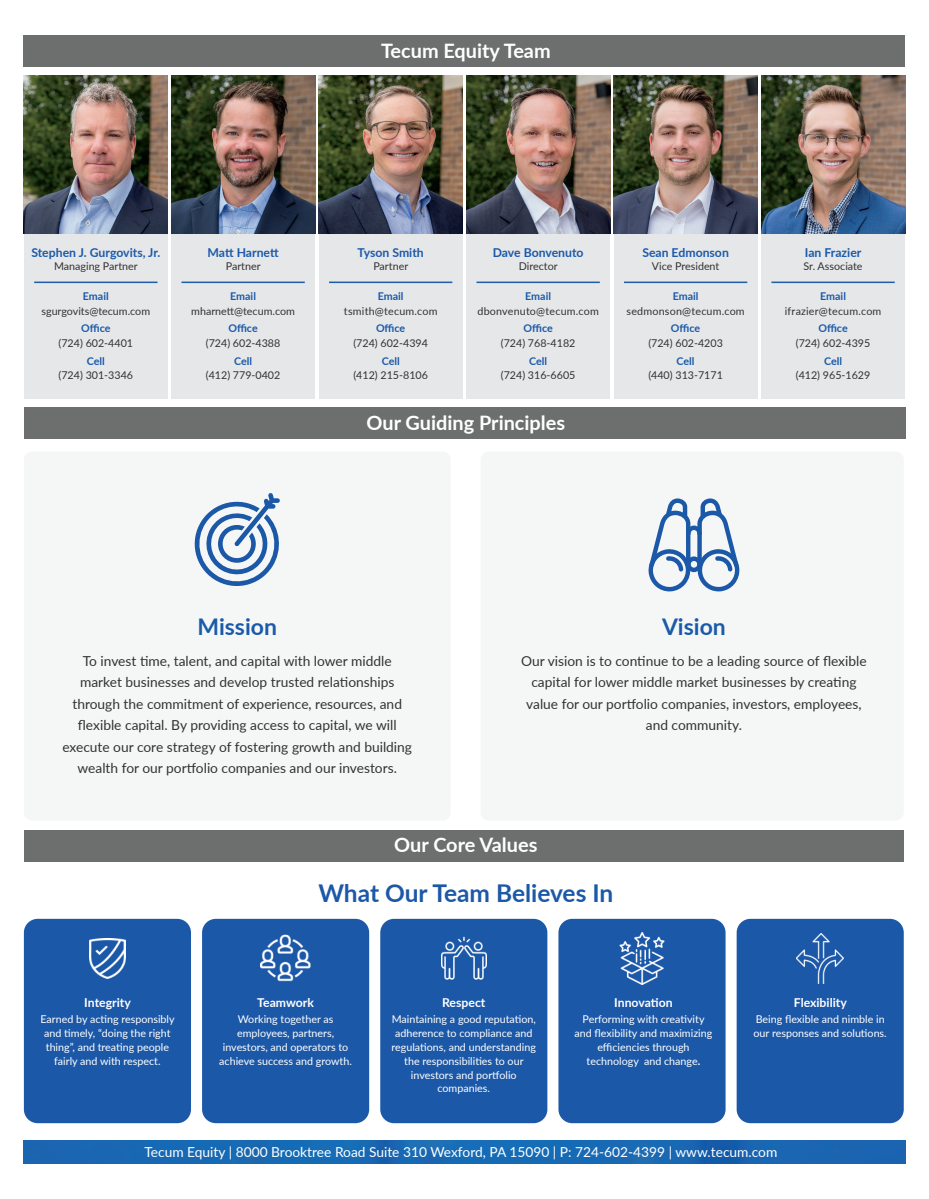
<style>
.page{position:relative;width:929px;height:1199px;background:#fff}
.page>*{position:absolute;margin:0;border:0;box-sizing:border-box;transform-origin:0 0}
.t1{font:700 24.45px "Lato";letter-spacing:-.005em;color:#1c58a8}
.t2{font:700 22.95px "Lato";color:#1b5aa9}
.t3{font:700 19.95px "Lato";color:#fff}
.t4{font:13.8px/21.5px "Lato";color:#333233;text-align:center}
.t5{font:13.8px "Lato";color:#fff}
.t6{font:700 12.3px "Lato";color:#1b5aa9}
.t7{font:700 12.3px "Lato";color:#fff}
.t8{font:10.65px/13.8px "Lato";color:#fff;text-align:center}
.t9{font:10.65px "Lato";color:#333233}
.t10{font:700 10.65px "Lato";color:#1b5aa9}
.t11{font:10.65px "Lato";letter-spacing:.02em;color:#333233}
.s1{font-weight:700}
</style>
<div class="page">
<div style="left:24px;top:36px;width:881px;height:31px;background:#6d6f6e"></div>
<div style="left:24px;top:407px;width:881px;height:32px;background:#6d6f6e"></div>
<div style="left:24px;top:830px;width:880px;height:31px;background:#6d6f6e"></div>
<div style="left:24px;top:1140px;width:881px;height:23px;background:#1968b3"></div>
<div style="left:480px;top:451px;width:424px;height:370px;background:#f5f7f7;border-radius:8px"></div>
<div style="left:24px;top:451px;width:427px;height:370px;background:#f5f7f7;border-radius:8px"></div>
<svg style="left:194px;top:493px;width:86px;height:93px"></svg>
<svg style="left:648px;top:498px;width:92px;height:93px"></svg>
<div style="left:24px;top:919px;width:167px;height:204px;background:#1c58a8;border-radius:14px"></div>
<img style="left:90px;top:938px;width:35px;height:41px">
<div style="left:202px;top:919px;width:167px;height:204px;background:#1c58a8;border-radius:14px"></div>
<img style="left:261px;top:934px;width:49px;height:48px">
<div style="left:558px;top:919px;width:167px;height:204px;background:#1c58a8;border-radius:14px"></div>
<img style="left:619px;top:932px;width:46px;height:52px">
<div style="left:736px;top:919px;width:168px;height:204px;background:#1c58a8;border-radius:14px"></div>
<img style="left:796px;top:934px;width:48px;height:49px">
<div style="left:380px;top:919px;width:167px;height:204px;background:#1c58a8;border-radius:14px"></div>
<img style="left:441px;top:936px;width:46px;height:44px">
<div style="left:466px;top:76px;width:144px;height:322px;background:#e6e7e9"></div>
<img style="left:466px;top:76px;width:144px;height:157px">
<hr style="left:476px;top:282px;width:124px;height:1px;background:#205eac">
<div style="left:761px;top:76px;width:144px;height:322px;background:#e6e7e9"></div>
<img style="left:761px;top:76px;width:144px;height:157px">
<hr style="left:771px;top:282px;width:124px;height:1px;background:#205eac">
<div style="left:171px;top:76px;width:144px;height:322px;background:#e6e7e9"></div>
<img style="left:171px;top:76px;width:144px;height:157px">
<hr style="left:181px;top:282px;width:124px;height:1px;background:#205eac">
<div style="left:319px;top:76px;width:143px;height:322px;background:#e6e7e9"></div>
<img style="left:319px;top:76px;width:144px;height:157px">
<hr style="left:329px;top:282px;width:123px;height:1px;background:#205eac">
<div style="left:614px;top:76px;width:144px;height:322px;background:#e6e7e9"></div>
<img style="left:613px;top:76px;width:145px;height:157px">
<hr style="left:624px;top:282px;width:123px;height:1px;background:#205eac">
<div style="left:24px;top:76px;width:144px;height:322px;background:#e6e7e9"></div>
<img style="left:24px;top:76px;width:144px;height:157px">
<hr style="left:34px;top:282px;width:123px;height:1px;background:#205eac">
<h3 class="t3" style="left:381px;top:36px;width:171px">Tecum Equity Team</h3>
<p class="t6" style="left:31px;top:243px;width:130px">Stephen J. Gurgovits, Jr.</p>
<p class="t9" style="left:54px;top:258px;width:85px">Managing Partner</p>
<p class="t10" style="left:83px;top:288px;width:27px">Email</p>
<p class="t9" style="left:42px;top:303px;width:110px">sgurgovits@tecum.com</p>
<p class="t10" style="left:81px;top:321px;width:31px">Office</p>
<p class="t9" style="left:59px;top:335px;width:76px">(724) 602-4401</p>
<p class="t10" style="left:87px;top:353px;width:20px">Cell</p>
<p class="t9" style="left:59px;top:368px;width:76px">(724) 301-3346</p>
<p class="t6" style="left:208px;top:243px;width:73px">Matt Harnett</p>
<p class="t9" style="left:226px;top:258px;width:36px">Partner</p>
<p class="t10" style="left:230px;top:288px;width:27px">Email</p>
<p class="t9" style="left:191px;top:303px;width:105px">mharnett@tecum.com</p>
<p class="t10" style="left:228px;top:321px;width:31px">Office</p>
<p class="t9" style="left:206px;top:335px;width:76px">(724) 602-4388</p>
<p class="t10" style="left:234px;top:353px;width:20px">Cell</p>
<p class="t9" style="left:206px;top:368px;width:76px">(412) 779-0402</p>
<p class="t6" style="left:357px;top:243px;width:68px">Tyson Smith</p>
<p class="t9" style="left:373px;top:258px;width:36px">Partner</p>
<p class="t10" style="left:378px;top:288px;width:27px">Email</p>
<p class="t11" style="left:344px;top:303px;width:95px">tsmith@tecum.com</p>
<p class="t10" style="left:376px;top:321px;width:31px">Office</p>
<p class="t9" style="left:353px;top:335px;width:76px">(724) 602-4394</p>
<p class="t10" style="left:382px;top:353px;width:20px">Cell</p>
<p class="t9" style="left:353px;top:368px;width:76px">(412) 215-8106</p>
<p class="t6" style="left:493px;top:243px;width:92px">Dave Bonvenuto</p>
<p class="t9" style="left:519px;top:258px;width:40px">Director</p>
<p class="t10" style="left:525px;top:288px;width:27px">Email</p>
<p class="t11" style="left:477px;top:303px;width:123px">dbonvenuto@tecum.com</p>
<p class="t10" style="left:523px;top:321px;width:31px">Office</p>
<p class="t9" style="left:501px;top:335px;width:76px">(724) 768-4182</p>
<p class="t10" style="left:529px;top:353px;width:20px">Cell</p>
<p class="t9" style="left:501px;top:368px;width:76px">(724) 316-6605</p>
<h3 class="t3" style="left:367px;top:408px;width:200px">Our Guiding Principles</h3>
<p class="t6" style="left:642px;top:243px;width:88px">Sean Edmonson</p>
<p class="t9" style="left:652px;top:258px;width:69px">Vice President</p>
<p class="t10" style="left:673px;top:288px;width:27px">Email</p>
<p class="t11" style="left:626px;top:303px;width:120px">sedmonson@tecum.com</p>
<p class="t10" style="left:671px;top:321px;width:31px">Office</p>
<p class="t9" style="left:648px;top:335px;width:76px">(724) 602-4203</p>
<p class="t10" style="left:676px;top:353px;width:20px">Cell</p>
<p class="t9" style="left:648px;top:368px;width:76px">(440) 313-7171</p>
<p class="t6" style="left:805px;top:243px;width:58px">Ian Frazier</p>
<p class="t9" style="left:803px;top:258px;width:61px">Sr. Associate</p>
<p class="t10" style="left:820px;top:288px;width:27px">Email</p>
<p class="t9" style="left:785px;top:303px;width:98px">ifrazier@tecum.com</p>
<p class="t10" style="left:818px;top:321px;width:31px">Office</p>
<p class="t9" style="left:796px;top:335px;width:76px">(724) 602-4395</p>
<p class="t10" style="left:824px;top:353px;width:20px">Cell</p>
<p class="t9" style="left:796px;top:368px;width:76px">(412) 965-1629</p>
<h2 class="t2" style="left:197px;top:610px;width:81px">Mission</h2>
<p class="t4" style="left:62px;top:649px;width:351px">To invest time, talent, and capital with lower middle market businesses and develop trusted relationships through the commitment of experience, resources, and flexible capital. By providing access to capital, we will execute our core strategy of fostering growth and building wealth for our portfolio companies and our investors.</p>
<h2 class="t2" style="left:662px;top:610px;width:65px">Vision</h2>
<p class="t4" style="left:521px;top:649px;width:347px">Our vision is to continue to be a leading source of flexible capital for lower middle market businesses by creating value for our portfolio companies, investors, employees, and community.</p>
<h3 class="t3" style="left:394px;top:830px;width:145px">Our Core Values</h3>
<p class="t7" style="left:84px;top:993px;width:48px">Integrity</p>
<p class="t8" style="left:40px;top:1012px;width:136px">Earned by acting responsibly and timely, “doing the right thing”, and treating people fairly and with respect.</p>
<h1 class="t1" style="left:318px;top:875px;width:296px">What Our Team Believes In</h1>
<p class="t7" style="left:257px;top:993px;width:58px">Teamwork</p>
<p class="t8" style="left:219px;top:1012px;width:134px">Working together as employees, partners, investors, and operators to achieve success and growth.</p>
<p class="t7" style="left:442px;top:993px;width:45px">Respect</p>
<p class="t8" style="left:391px;top:1012px;width:146px">Maintaining a good reputation, adherence to compliance and regulations, and understanding the responsibilities to our investors and portfolio companies.</p>
<p class="t7" style="left:614px;top:993px;width:60px">Innovation</p>
<p class="t8" style="left:574px;top:1012px;width:139px">Performing with creativity and flexibility and maximizing efficiencies through technology and change<span class="s1">.</span></p>
<p class="t7" style="left:794px;top:993px;width:55px">Flexibility</p>
<p class="t8" style="left:753px;top:1012px;width:135px;text-align:left">Being flexible and nimble in our responses and solutions.</p>
<p class="t5" style="left:144px;top:1142px;width:634px">Tecum Equity | 8000 Brooktree Road Suite 310 Wexford, PA 15090 | P: 724-602-4399 | www.tecum.com</p>
</div>
